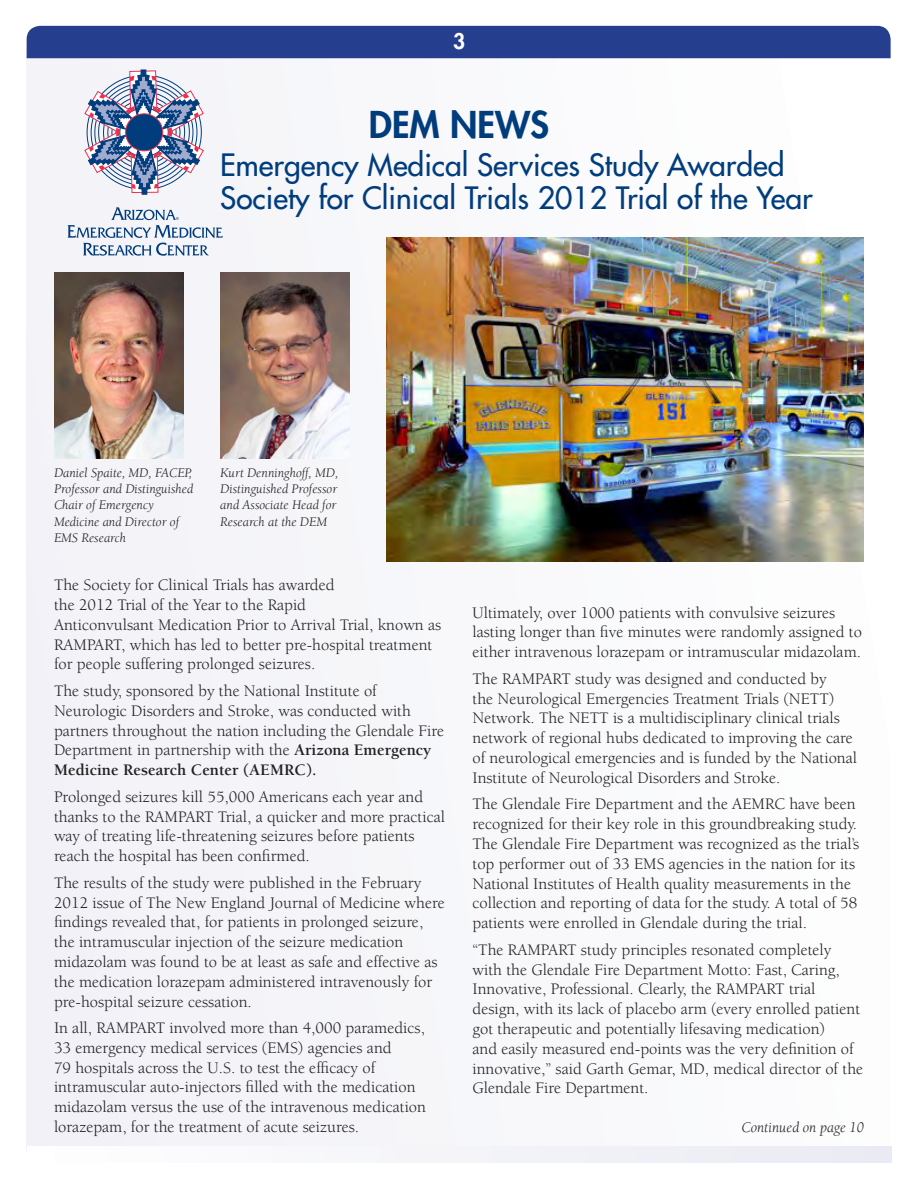
<style>
.page{position:relative;width:918px;height:1188px;background:#fff}
.page>*{position:absolute;margin:0;border:0;box-sizing:border-box;transform-origin:0 0}
.Main_Headline{font:800 36px "Futura Std";color:#013d7d}
.Main_Headline-2{font:500 30px/33px "Futura Std";color:#013d7d}
.Alternate_Head{font:800 21px "Futura Std";color:#fff}
.Story_Copy{font:16.5px/19.8px "Berkeley Std";color:#231f20}
.t1{font:italic 15px "Berkeley Std";color:#231f20}
.t2{font:italic 13.5px/16.2px "Berkeley Std";color:#231f20}
.s1{font-weight:700}
</style>
<div class="page">
<div style="left:27px;top:48px;width:864px;height:1104px;background:#f8f8fb"></div>
<div style="left:27px;top:1146px;width:864px;height:16px;background:#f4f4f9"></div>
<div style="left:27px;top:26px;width:864px;height:32px;background:#253f8e"></div>
<img style="left:54px;top:272px;width:130px;height:187px">
<img style="left:220px;top:272px;width:130px;height:187px">
<img style="left:387px;top:238px;width:477px;height:324px">
<svg style="left:84px;top:70px;width:120px;height:125px"></svg>
<svg style="left:68px;top:207px;width:155px;height:49px"></svg>
<p class="Alternate_Head" style="left:453px;top:28px;width:14px">3</p>
<p class="Main_Headline" style="left:369px;top:102px;width:182px">DEM NEWS</p>
<p class="Main_Headline-2" style="left:220px;top:149px;width:594px">Emergency Medical Services Study Awarded<br>Society for Clinical Trials 2012 Trial of the Year</p>
<p class="t2" style="left:54px;top:465px;width:141px">Daniel Spaite, MD, FACEP,<br>Professor and Distinguished<br>Chair of Emergency<br>Medicine and Director of<br>EMS Research</p>
<p class="t2" style="left:220px;top:465px;width:120px">Kurt Denninghoff, MD,<br>Distinguished Professor and Associate Head for<br>Research at the DEM</p>
<p class="Story_Copy" style="left:54px;top:575px;width:389px">The Society for Clinical Trials has awarded<br>the 2012 Trial of the Year to the Rapid<br>Anticonvulsant Medication Prior to Arrival Trial, known as RAMPART, which has led to better pre-hospital treatment for people suffering prolonged seizures.</p>
<p class="Story_Copy" style="left:54px;top:681px;width:392px">The study, sponsored by the National Institute of Neurologic Disorders and Stroke, was conducted with partners throughout the nation including the Glendale Fire Department in partnership with the <span class="s1">Arizona Emergency Medicine Research Center (AEMRC).</span></p>
<p class="Story_Copy" style="left:54px;top:787px;width:393px">Prolonged seizures kill 55,000 Americans each year and thanks to the RAMPART Trial, a quicker and more practical way of treating life-threatening seizures before patients reach the hospital has been confirmed.</p>
<p class="Story_Copy" style="left:54px;top:873px;width:392px">The results of the study were published in the February 2012 issue of The New England Journal of Medicine where findings revealed that, for patients in prolonged seizure, the intramuscular injection of the seizure medication midazolam was found to be at least as safe and effective as the medication lorazepam administered intravenously for pre-hospital seizure cessation.</p>
<p class="Story_Copy" style="left:54px;top:1018px;width:374px">In all, RAMPART involved more than 4,000 paramedics, 33 emergency medical services (EMS) agencies and<br>79 hospitals across the U.S. to test the efficacy of intramuscular auto-injectors filled with the medication midazolam versus the use of the intravenous medication lorazepam, for the treatment of acute seizures.</p>
<p class="Story_Copy" style="left:472px;top:603px;width:391px">Ultimately, over 1000 patients with convulsive seizures lasting longer than five minutes were randomly assigned to either intravenous lorazepam or intramuscular midazolam.</p>
<p class="Story_Copy" style="left:472px;top:669px;width:386px">The RAMPART study was designed and conducted by<br>the Neurological Emergencies Treatment Trials (NETT)<br>Network. The NETT is a multidisciplinary clinical trials network of regional hubs dedicated to improving the care of neurological emergencies and is funded by the National Institute of Neurological Disorders and Stroke.</p>
<p class="Story_Copy" style="left:472px;top:795px;width:388px">The Glendale Fire Department and the AEMRC have been recognized for their key role in this groundbreaking study.<br>The Glendale Fire Department was recognized as the trial’s top performer out of 33 EMS agencies in the nation for its National Institutes of Health quality measurements in the collection and reporting of data for the study. A total of 58 patients were enrolled in Glendale during the trial.</p>
<p class="Story_Copy" style="left:472px;top:940px;width:392px">“The RAMPART study principles resonated completely with the Glendale Fire Department Motto: Fast, Caring, Innovative, Professional. Clearly, the RAMPART trial design, with its lack of placebo arm (every enrolled patient got therapeutic and potentially lifesaving medication)<br>and easily measured end-points was the very definition of innovative,” said Garth Gemar, MD, medical director of the Glendale Fire Department.</p>
<p class="t1" style="left:742px;top:1120px;width:124px">Continued on page 10</p>
</div>
